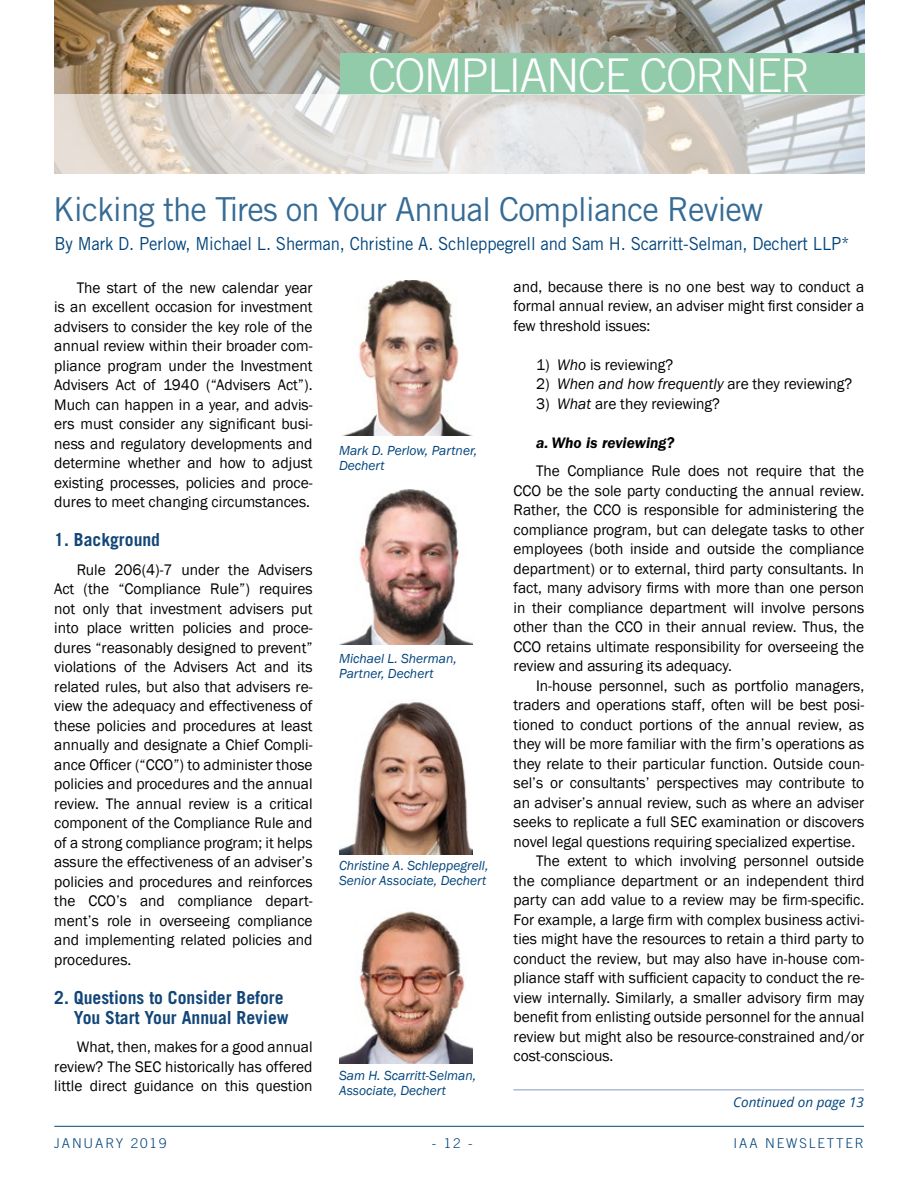
<style>
.page{position:relative;width:918px;height:1188px;background:#fff}
.page>*{position:absolute;margin:0;border:0;box-sizing:border-box;transform-origin:0 0}
.t1{font:300 46.5px "Trade Gothic";letter-spacing:-.04em;color:#fff}
.t2{font:33px "Trade Gothic";letter-spacing:-.03em;color:#356b95}
.t3{font:18px "Trade Gothic";letter-spacing:-.01em;color:#00447c;scale:.93 1}
.t4{font:700 18px/19.8px "Trade Gothic";color:#134678;text-align:right}
.t5{font:15.75px/19.5px "Franklin Gothic";color:#000;text-align:justify}
.t6{font:italic 15.75px "Franklin Gothic";color:#000}
.t7{font:italic 600 15.75px "Franklin Gothic";color:#000}
.t8{font:italic 13.5px/15px "Franklin Gothic";color:#00447c}
.t9{font:300 13.5px "Trade Gothic";letter-spacing:.14em;color:#00447c}
.t10{font:italic 13.5px "Open Sans";color:#00447c}
.s1{font-style:italic}
.s2{font-style:normal}
</style>
<div class="page">
<hr style="left:54px;top:1126px;width:810px;height:1px;background:#00447c">
<img style="left:55px;top:0;width:810px;height:94px">
<div style="left:340px;top:53px;width:525px;height:41px;background:#92cbaa"></div>
<img style="left:341px;top:280px;width:131px;height:156px">
<img style="left:339px;top:490px;width:133px;height:155px">
<img style="left:339px;top:702px;width:133px;height:152px">
<img style="left:339px;top:911px;width:133px;height:152px">
<svg style="left:55px;top:94px;width:810px;height:80px;background:#dedbd7"></svg>
<hr style="left:513px;top:1090px;width:351px;height:1px;background:#839ac0">
<h1 class="t1" style="left:368px;top:47px;width:445px">COMPLIANCE CORNER</h1>
<h2 class="t2" style="left:53px;top:189px;width:712px">Kicking the Tires on Your Annual Compliance Review</h2>
<p class="t3" style="left:55px;top:232px;width:856px">By Mark D. Perlow, Michael L. Sherman, Christine A. Schleppegrell and Sam H. Scarritt-Selman, Dechert LLP*</p>
<p class="t5" style="left:54px;top:278px;width:260px;text-indent:22px">The start of the new calendar year is an excellent occasion for investment advisers to consider the key role of the annual review within their broader com&shy;pliance program under the Investment Advisers Act of 1940 (“Advisers Act”).<br>Much can happen in a year, and advis&shy;ers must consider any significant busi&shy;ness and regulatory developments and determine whether and how to adjust existing processes, policies and proce&shy;dures to meet changing circumstances.</p>
<p class="t4" style="left:54px;top:530px;width:107px">1. Background</p>
<p class="t5" style="left:54px;top:560px;width:260px;text-indent:22px">Rule 206(4)-7 under the Advisers Act (the “Compliance Rule”) requires not only that investment advisers put into place written policies and proce&shy;dures “reasonably designed to prevent” violations of the Advisers Act and its related rules, but also that advisers re&shy;view the adequacy and effectiveness of these policies and procedures at least annually and designate a Chief Compli&shy;ance Officer (“CCO”) to administer those policies and procedures and the annual review. The annual review is a critical component of the Compliance Rule and of a strong compliance program; it helps assure the effectiveness of an adviser’s policies and procedures and reinforces the CCO’s and compliance depart&shy;ment’s role in overseeing compliance and implementing related policies and procedures.</p>
<p class="t4" style="left:54px;top:988px;width:236px">2. Questions to Consider Before<br>You Start Your Annual Review</p>
<p class="t5" style="left:54px;top:1038px;width:260px;text-indent:22px">What, then, makes for a good annual review? The SEC historically has offered little direct guidance on this question</p>
<p class="t8" style="left:339px;top:443px;width:140px">Mark D. Perlow, Partner,<br>Dechert</p>
<p class="t8" style="left:339px;top:651px;width:119px">Michael L. Sherman,<br>Partner, Dechert</p>
<p class="t8" style="left:339px;top:859px;width:151px">Christine A. Schleppegrell,<br>Senior Associate, Dechert</p>
<p class="t8" style="left:339px;top:1068px;width:139px">Sam H. Scarritt-Selman,<br>Associate, Dechert</p>
<p class="t5" style="left:514px;top:277px;width:352px">and, because there is no one best way to conduct a formal annual review, an adviser might first consider a few threshold issues:</p>
<p class="t5" style="left:536px;top:355px;width:139px">1) <span class="s1">Who</span> is reviewing?</p>
<p class="t6" style="left:536px;top:374px;width:318px"><span class="s2">2)</span> When and how frequently <span class="s2">are they reviewing?</span></p>
<p class="t5" style="left:536px;top:394px;width:185px">3) <span class="s1">What</span> are they reviewing?</p>
<p class="t7" style="left:536px;top:433px;width:140px">a. Who is reviewing?</p>
<p class="t5" style="left:514px;top:461px;width:352px;text-indent:22px">The Compliance Rule does not require that the CCO be the sole party conducting the annual review.<br>Rather, the CCO is responsible for administering the compliance program, but can delegate tasks to other employees (both inside and outside the compliance department) or to external, third party consultants. In fact, many advisory firms with more than one person in their compliance department will involve persons other than the CCO in their annual review. Thus, the CCO retains ultimate responsibility for overseeing the review and assuring its adequacy.</p>
<p class="t5" style="left:536px;top:676px;width:330px">In-house personnel, such as portfolio managers,</p>
<p class="t5" style="left:514px;top:695px;width:352px">traders and operations staff, often will be best posi-</p>
<p class="t5" style="left:514px;top:715px;width:352px">tioned to conduct portions of the annual review, as</p>
<p class="t5" style="left:514px;top:734px;width:352px">they will be more familiar with the firm’s operations as</p>
<p class="t5" style="left:514px;top:754px;width:352px">they relate to their particular function. Outside coun-</p>
<p class="t5" style="left:514px;top:773px;width:352px">sel’s or consultants’ perspectives may contribute to</p>
<p class="t5" style="left:514px;top:793px;width:352px">an adviser’s annual review, such as where an adviser</p>
<p class="t5" style="left:514px;top:812px;width:352px">seeks to replicate a full SEC examination or discovers</p>
<p class="t5" style="left:514px;top:832px;width:343px">novel legal questions requiring specialized expertise.</p>
<p class="t5" style="left:536px;top:851px;width:330px">The extent to which involving personnel outside</p>
<p class="t5" style="left:514px;top:871px;width:352px">the compliance department or an independent third</p>
<p class="t5" style="left:514px;top:890px;width:352px">party can add value to a review may be firm-specific.</p>
<p class="t5" style="left:514px;top:910px;width:352px">For example, a large firm with complex business activi-</p>
<p class="t5" style="left:514px;top:929px;width:352px">ties might have the resources to retain a third party to</p>
<p class="t5" style="left:514px;top:949px;width:352px">conduct the review, but may also have in-house com-</p>
<p class="t5" style="left:514px;top:968px;width:352px">pliance staff with sufficient capacity to conduct the re-</p>
<p class="t5" style="left:514px;top:988px;width:352px">view internally. Similarly, a smaller advisory firm may</p>
<p class="t5" style="left:514px;top:1007px;width:352px">benefit from enlisting outside personnel for the annual</p>
<p class="t5" style="left:514px;top:1027px;width:352px">review but might also be resource-constrained and/or</p>
<p class="t5" style="left:514px;top:1046px;width:101px">cost-conscious.</p>
<p class="t10" style="left:733px;top:1093px;width:132px">Continued on page 13</p>
<p class="t9" style="left:54px;top:1135px;width:114px">JANUARY 2019</p>
<p class="t9" style="left:432px;top:1135px;width:42px">- 12 -</p>
<p class="t9" style="left:734px;top:1135px;width:132px">IAA NEWSLETTER</p>
</div>
